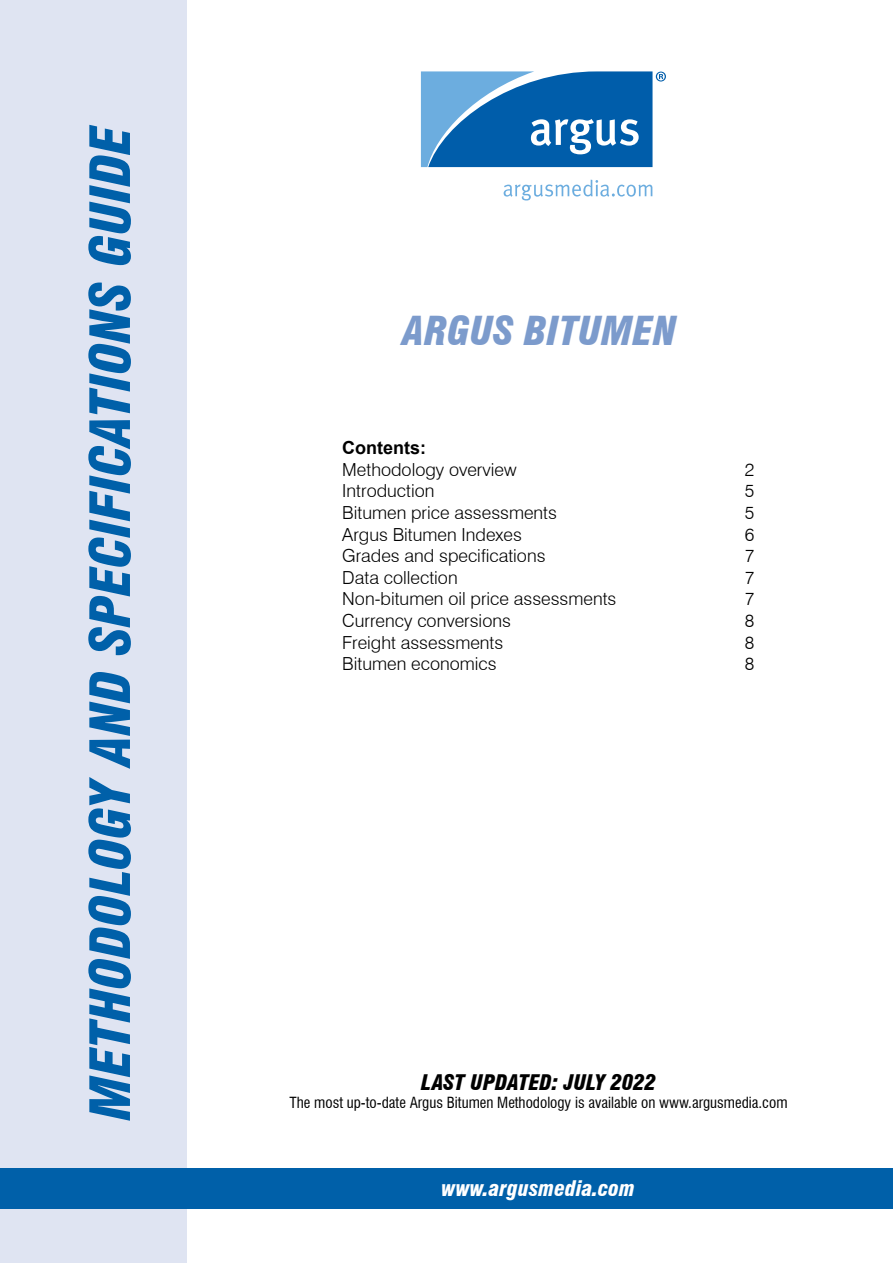
<style>
.page{position:relative;width:893px;height:1263px;background:#fff}
.page>*{position:absolute;margin:0;border:0;box-sizing:border-box;transform-origin:0 0}
.t1{font:italic 900 condensed 54px "Swiss 721 BT";color:#0060a9}
.t2{font:italic 900 condensed 39px "Swiss 721 BT";color:#7c9bcc}
.t3{font:italic 900 condensed 21px "Swiss 721 BT";color:#000}
.t4{font:italic 900 condensed 21px "Swiss 721 BT";color:#fff}
.t5{font:300 18px "Swiss 721 BT";color:#000}
.t6{font:700 18px "Arial";color:#000}
.t7{font:condensed 15px "Swiss 721 BT";color:#000}
</style>
<div class="page">
<div style="left:0;top:0;width:186px;height:1263px;background:#dfe4f2"></div>
<div style="left:0;top:1168px;width:893px;height:41px;background:#0060a9"></div>
<svg style="left:504px;top:180px;width:148px;height:20px"></svg>
<svg style="left:421px;top:71px;width:245px;height:96px;background:#3983c0"></svg>
<h1 class="t1" style="left:78px;top:1120px;width:997px;rotate:-90deg">Methodology and specifications guide</h1>
<h2 class="t2" style="left:403px;top:307px;width:254px">ARGUS BITUMEN</h2>
<p class="t6" style="left:342px;top:435px;width:85px">Contents:</p>
<p class="t5" style="left:342px;top:458px;width:176px">Methodology overview</p>
<p class="t5" style="left:745px;top:458px;width:11px">2</p>
<p class="t5" style="left:342px;top:480px;width:94px">Introduction</p>
<p class="t5" style="left:745px;top:480px;width:11px">5</p>
<p class="t5" style="left:342px;top:502px;width:216px">Bitumen price assessments</p>
<p class="t5" style="left:745px;top:502px;width:11px">5</p>
<p class="t5" style="left:342px;top:523px;width:181px">Argus Bitumen Indexes</p>
<p class="t5" style="left:745px;top:523px;width:11px">6</p>
<p class="t5" style="left:342px;top:545px;width:205px">Grades and specifications</p>
<p class="t5" style="left:745px;top:545px;width:11px">7</p>
<p class="t5" style="left:342px;top:566px;width:117px">Data collection</p>
<p class="t5" style="left:745px;top:566px;width:11px">7</p>
<p class="t5" style="left:342px;top:588px;width:276px">Non-bitumen oil price assessments</p>
<p class="t5" style="left:745px;top:588px;width:11px">7</p>
<p class="t5" style="left:342px;top:610px;width:170px">Currency conversions</p>
<p class="t5" style="left:745px;top:610px;width:11px">8</p>
<p class="t5" style="left:342px;top:631px;width:163px">Freight assessments</p>
<p class="t5" style="left:745px;top:631px;width:11px">8</p>
<p class="t5" style="left:342px;top:653px;width:156px">Bitumen economics</p>
<p class="t5" style="left:745px;top:653px;width:11px">8</p>
<p class="t3" style="left:421px;top:1070px;width:236px">Last Updated: July 2022</p>
<p class="t7" style="left:290px;top:1094px;width:500px">The most up-to-date Argus Bitumen Methodology is available on www.argusmedia.com</p>
<p class="t4" style="left:441px;top:1176px;width:195px">www.argusmedia.com</p>
</div>
